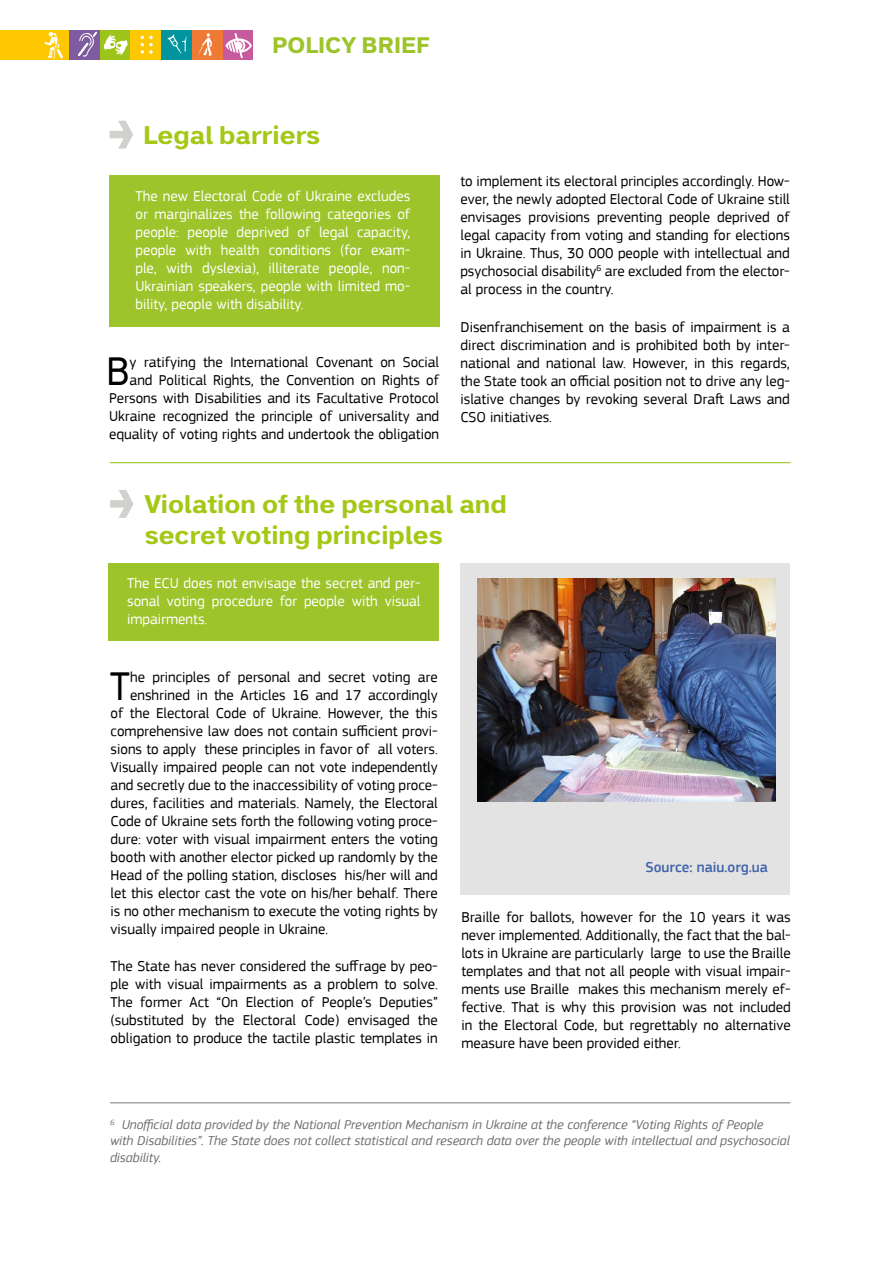
<style>
.page{position:relative;width:893px;height:1263px;background:#fff}
.page>*{position:absolute;margin:0;border:0;box-sizing:border-box;transform-origin:0 0}
.t1{font:42.15px "PF Square Sans Pro";color:#000}
.t2{font:700 25.5px/30.6px "Studio Sans";color:#a5c715}
.t3{font:700 22.5px "Studio Sans";color:#9dc42a}
.t4{font:15px/18px "PF Square Sans Pro";color:#000;text-align:justify}
.t5{font:15px/18px "PF Square Sans Pro";color:#fff;text-align:justify}
.t6{font:500 15px "PF Square Sans Pro";color:#3f63ac}
.t7{font:italic 13.5px/16.2px "PF Square Sans Pro";color:#6d6d6c}
</style>
<div class="page">
<div style="left:222px;top:30px;width:31px;height:29px;background:#c65a9d"></div>
<svg style="left:225px;top:33px;width:27px;height:25px"></svg>
<div style="left:192px;top:30px;width:30px;height:29px;background:#ef7a35"></div>
<svg style="left:198px;top:33px;width:14px;height:23px"></svg>
<div style="left:161px;top:30px;width:31px;height:29px;background:#00949e"></div>
<svg style="left:168px;top:35px;width:19px;height:18px"></svg>
<div style="left:69px;top:30px;width:31px;height:29px;background:#7f5c9f"></div>
<div style="left:100px;top:30px;width:31px;height:29px;background:#9dc41a"></div>
<svg style="left:78px;top:31px;width:50px;height:26px"></svg>
<div style="left:131px;top:30px;width:30px;height:29px;background:#fec800"></div>
<svg style="left:141px;top:36px;width:12px;height:18px"></svg>
<div style="left:39px;top:30px;width:30px;height:29px;background:#fec800"></div>
<svg style="left:44px;top:32px;width:19px;height:27px"></svg>
<div style="left:0;top:30px;width:41px;height:29px;background:#fec800"></div>
<svg style="left:110px;top:121px;width:23px;height:28px"></svg>
<div style="left:109px;top:175px;width:330px;height:151px;background:#9dc42a"></div>
<svg style="left:110px;top:490px;width:23px;height:28px"></svg>
<div style="left:460px;top:563px;width:330px;height:331px;background:#e3e3e3"></div>
<img style="left:477px;top:578px;width:298px;height:224px">
<div style="left:109px;top:563px;width:330px;height:78px;background:#9dc42a"></div>
<hr style="left:110px;top:1102px;width:680px;height:1px;background:#777776">
<hr style="left:110px;top:462px;width:681px;height:1px;background:#9dc42a">
<h3 class="t3" style="left:272px;top:32px;width:159px">POLICY BRIEF</h3>
<h2 class="t2" style="left:143px;top:120px;width:179px">Legal barriers</h2>
<p class="t5" style="left:136px;top:187px;width:276px">The new Electoral Code of Ukraine excludes or marginalizes the following categories of people: people deprived of legal capacity, people with health conditions (for exam&shy;ple, with dyslexia), illiterate people, non-Ukrainian speakers, people with limited mo&shy;bility, people with disability.</p>
<p class="t4" style="left:109px;top:353px;width:332px;text-align:right">y ratifying the International Covenant on Social and Political Rights, the Convention on Rights of Persons with Disabilities and its Facultative Protocol Ukraine recognized the principle of universality and equality of voting rights and undertook the obligation</p>
<h1 class="t1" style="left:106px;top:346px;width:25px">B</h1>
<p class="t4" style="left:460px;top:173px;width:331px">to implement its electoral principles accordingly. How&shy;ever, the newly adopted Electoral Code of Ukraine still envisages provisions preventing people deprived of legal capacity from voting and standing for elections in Ukraine. Thus, 30 000 people with intellectual and psychosocial disability<sup>6</sup> are excluded from the elector&shy;al process in the country.</p>
<p class="t4" style="left:460px;top:318px;width:331px">Disenfranchisement on the basis of impairment is a direct discrimination and is prohibited both by inter&shy;national and national law. However, in this regards, the State took an official position not to drive any leg&shy;islative changes by revoking several Draft Laws and CSO initiatives.</p>
<h2 class="t2" style="left:145px;top:490px;width:364px">Violation of the personal and secret voting principles</h2>
<p class="t5" style="left:127px;top:574px;width:295px">The ECU does not envisage the secret and per&shy;sonal voting procedure for people with visual impairments.</p>
<h1 class="t1" style="left:110px;top:661px;width:22px">T</h1>
<p class="t4" style="left:130px;top:668px;width:309px">he principles of personal and secret voting are</p>
<p class="t4" style="left:130px;top:686px;width:309px">enshrined in the Articles 16 and 17 accordingly</p>
<p class="t4" style="left:111px;top:704px;width:329px">of the Electoral Code of Ukraine. However, the this</p>
<p class="t4" style="left:111px;top:722px;width:329px">comprehensive law does not contain sufficient provi-</p>
<p class="t4" style="left:111px;top:740px;width:329px">sions to apply these principles in favor of all voters.</p>
<p class="t4" style="left:111px;top:758px;width:329px">Visually impaired people can not vote independently</p>
<p class="t4" style="left:111px;top:776px;width:329px">and secretly due to the inaccessibility of voting proce-</p>
<p class="t4" style="left:111px;top:794px;width:329px">dures, facilities and materials. Namely, the Electoral</p>
<p class="t4" style="left:111px;top:812px;width:329px">Code of Ukraine sets forth the following voting proce-</p>
<p class="t4" style="left:111px;top:830px;width:329px">dure: voter with visual impairment enters the voting</p>
<p class="t4" style="left:111px;top:848px;width:329px">booth with another elector picked up randomly by the</p>
<p class="t4" style="left:111px;top:866px;width:329px">Head of the polling station, discloses his/her will and</p>
<p class="t4" style="left:111px;top:884px;width:329px">let this elector cast the vote on his/her behalf. There</p>
<p class="t4" style="left:111px;top:902px;width:329px">is no other mechanism to execute the voting rights by</p>
<p class="t4" style="left:111px;top:920px;width:219px">visually impaired people in Ukraine.</p>
<p class="t4" style="left:111px;top:957px;width:329px">The State has never considered the suffrage by peo&shy;ple with visual impairments as a problem to solve.<br>The former Act “On Election of People’s Deputies” (substituted by the Electoral Code) envisaged the obligation to produce the tactile plastic templates in</p>
<p class="t6" style="left:645px;top:858px;width:124px">Source: naiu.org.ua</p>
<p class="t4" style="left:461px;top:908px;width:331px">Braille for ballots, however for the 10 years it was never implemented. Additionally, the fact that the bal&shy;lots in Ukraine are particularly large to use the Braille templates and that not all people with visual impair&shy;ments use Braille makes this mechanism merely ef&shy;fective. That is why this provision was not included in the Electoral Code, but regrettably no alternative measure have been provided either.</p>
<p class="t7" style="left:110px;top:1117px;width:681px"><sup>6</sup> Unofficial data provided by the National Prevention Mechanism in Ukraine at the conference “Voting Rights of People with Disabilities”. The State does not collect statistical and research data over the people with intellectual and psychosocial disability.</p>
</div>
